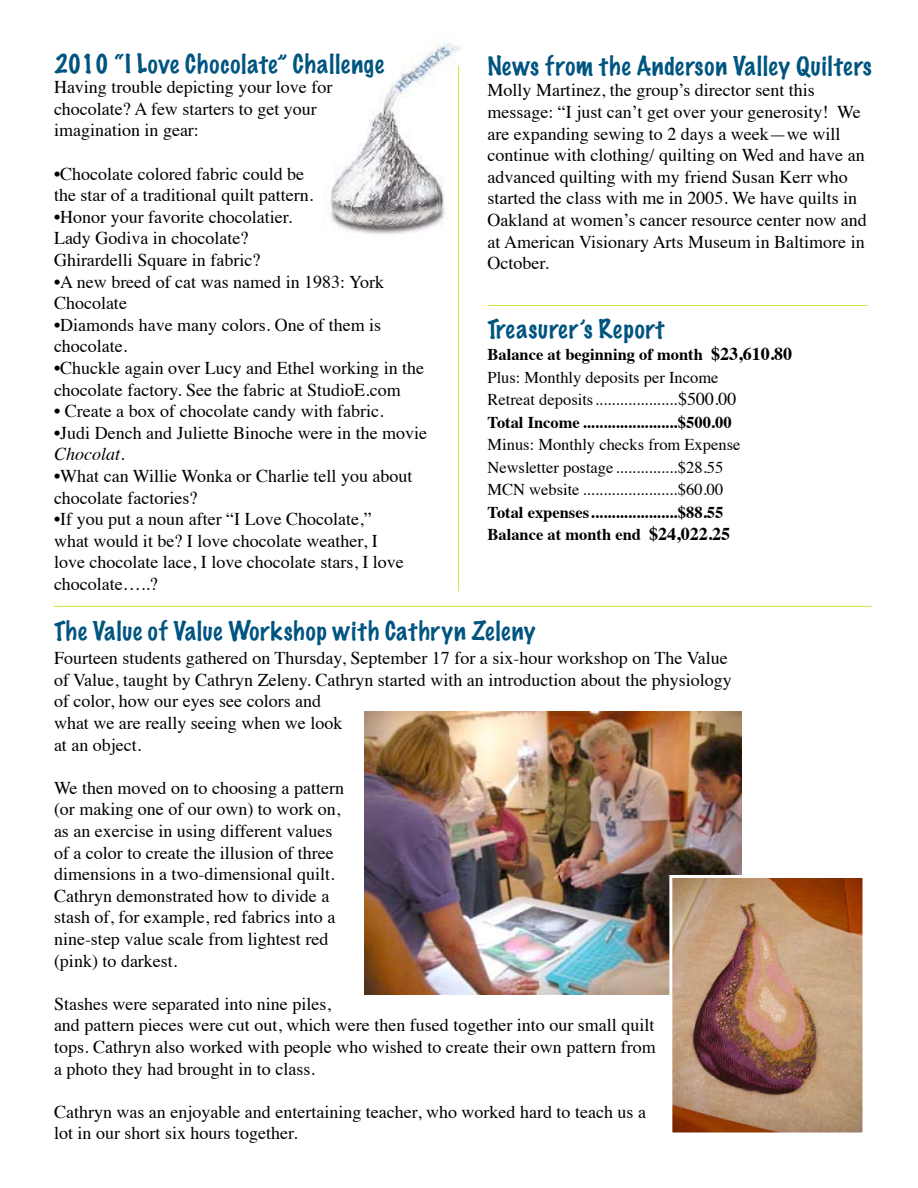
<style>
.page{position:relative;width:918px;height:1188px;background:#fff}
.page>*{position:absolute;margin:0;border:0;box-sizing:border-box;transform-origin:0 0}
.t1{font:100 24px "Marker Felt";letter-spacing:.04em;color:#005480}
.t2{font:18px/21.6px "Times";color:#000}
.t3{font:italic 18px "Times";color:#000}
.t4{font:700 16.5px/22.5px "Times";color:#000}
.t5{font:16.5px/22.5px "Times";color:#000}
.s1{font-size:18px}
.s2{font-weight:400}
.s3{font-weight:400;font-size:18px}
</style>
<div class="page">
<img style="left:331px;top:43px;width:129px;height:195px">
<img style="left:364px;top:711px;width:377px;height:283px">
<img style="left:673px;top:879px;width:189px;height:253px">
<div style="left:669px;top:875px;width:197px;height:261px;border:3px solid #fff"></div>
<hr style="left:458px;top:66px;width:1px;height:525px;background:#d6e03e">
<hr style="left:54px;top:606px;width:818px;height:1px;background:#d6e03e">
<hr style="left:488px;top:305px;width:380px;height:1px;background:#d6e03e">
<h1 class="t1" style="left:54px;top:52px;width:331px">2010 “I Love Chocolate” Challenge</h1>
<h1 class="t1" style="left:488px;top:54px;width:386px">News from the Anderson Valley Quilters</h1>
<p class="t2" style="left:488px;top:81px;width:381px">Molly Martinez, the group’s director sent this message: “I just can’t get over your generosity! We are expanding sewing to 2 days a week—we will continue with clothing/ quilting on Wed and have an advanced quilting with my friend Susan Kerr who started the class with me in 2005. We have quilts in Oakland at women’s cancer resource center now and at American Visionary Arts Museum in Baltimore in October.</p>
<p class="t2" style="left:54px;top:78px;width:280px">Having trouble depicting your love for chocolate? A few starters to get your imagination in gear:</p>
<p class="t2" style="left:54px;top:164px;width:261px">•Chocolate colored fabric could be the star of a traditional quilt pattern.</p>
<p class="t2" style="left:54px;top:207px;width:240px">•Honor your favorite chocolatier.<br>Lady Godiva in chocolate?<br>Ghirardelli Square in fabric?</p>
<p class="t2" style="left:54px;top:272px;width:332px">•A new breed of cat was named in 1983: York<br>Chocolate</p>
<p class="t2" style="left:54px;top:315px;width:329px">•Diamonds have many colors. One of them is chocolate.</p>
<p class="t2" style="left:54px;top:359px;width:372px">•Chuckle again over Lucy and Ethel working in the chocolate factory. See the fabric at StudioE.com</p>
<p class="t2" style="left:54px;top:402px;width:331px">• Create a box of chocolate candy with fabric.</p>
<p class="t2" style="left:54px;top:423px;width:375px">•Judi Dench and Juliette Binoche were in the movie</p>
<p class="t3" style="left:54px;top:447px;width:72px">Chocolat.</p>
<p class="t2" style="left:54px;top:467px;width:360px">•What can Willie Wonka or Charlie tell you about chocolate factories?</p>
<p class="t2" style="left:54px;top:510px;width:351px">•If you put a noun after “I Love Chocolate,” what would it be? I love chocolate weather, I love chocolate lace, I love chocolate stars, I love chocolate…..?</p>
<h1 class="t1" style="left:54px;top:619px;width:483px">The Value of Value Workshop with Cathryn Zeleny</h1>
<h1 class="t1" style="left:488px;top:317px;width:178px">Treasurer’s Report</h1>
<p class="t4" style="left:488px;top:345px;width:306px">Balance at beginning of month <span class="s1">$23,610.80<br></span><span class="s2">Plus: Monthly deposits per Income<br>Retreat deposits....................</span><span class="s3">$500.00<br></span>Total Income .......................$500.00</p>
<p class="t5" style="left:488px;top:435px;width:254px">Minus: Monthly checks from Expense<br>Newsletter postage ...............$28.55<br>MCN website .......................$60.00</p>
<p class="t4" style="left:488px;top:502px;width:244px">Total expenses.....................$88.55<br>Balance at month end <span class="s1">$24,022.25</span></p>
<p class="t2" style="left:54px;top:649px;width:679px">Fourteen students gathered on Thursday, September 17 for a six-hour workshop on The Value of Value, taught by Cathryn Zeleny. Cathryn started with an introduction about the physiology of color, how our eyes see colors and<br>what we are really seeing when we look<br>at an object.</p>
<p class="t2" style="left:54px;top:778px;width:292px">We then moved on to choosing a pattern (or making one of our own) to work on, as an exercise in using different values of a color to create the illusion of three dimensions in a two-dimensional quilt.<br>Cathryn demonstrated how to divide a stash of, for example, red fabrics into a nine-step value scale from lightest red (pink) to darkest.</p>
<p class="t2" style="left:54px;top:994px;width:603px">Stashes were separated into nine piles,<br>and pattern pieces were cut out, which were then fused together into our small quilt tops. Cathryn also worked with people who wished to create their own pattern from a photo they had brought in to class.</p>
<p class="t2" style="left:54px;top:1102px;width:594px">Cathryn was an enjoyable and entertaining teacher, who worked hard to teach us a lot in our short six hours together.</p>
</div>
